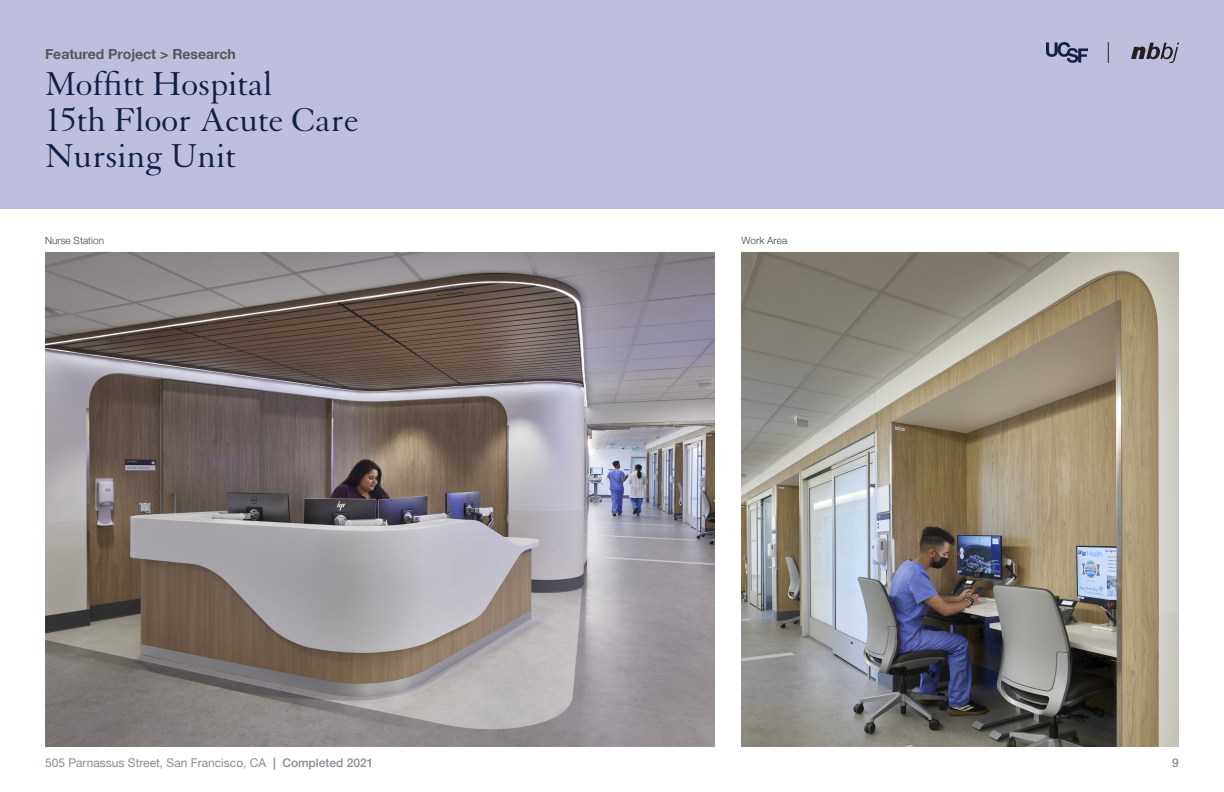
<style>
.page{position:relative;width:1224px;height:792px;background:#fff}
.page>*{position:absolute;margin:0;border:0;box-sizing:border-box;transform-origin:0 0}
.t1{font:36px/36px "Granjon LT Std";color:#101f46}
.t2{font:700 14px "Helvetica Neue";color:#555759}
.t3{font:12px "Helvetica Neue";color:#878d96}
.t4{font:500 12px "Helvetica Neue";color:#878d96}
.Body_Copy_Light{font:300 10px "Helvetica Neue";letter-spacing:.005em;color:#3e3e3f}
.s1{font-weight:500}
</style>
<div class="page">
<div style="left:0;top:0;width:1224px;height:209px;background:#bfbede"></div>
<img style="left:1046px;top:42px;width:41px;height:20px">
<svg style="left:1131px;top:43px;width:48px;height:20px"></svg>
<svg style="left:1108px;top:42px;width:1px;height:21px"></svg>
<img style="left:741px;top:252px;width:438px;height:495px">
<img style="left:45px;top:252px;width:670px;height:495px">
<p class="t2" style="left:45px;top:43px;width:192px">Featured Project &gt; Research</p>
<h1 class="t1" style="left:45px;top:66px;width:315px">Moffitt Hospital<br>15th Floor Acute Care<br>Nursing Unit</h1>
<p class="Body_Copy_Light" style="left:45px;top:232px;width:61px">Nurse Station</p>
<p class="Body_Copy_Light" style="left:742px;top:232px;width:47px">Work Area</p>
<p class="t3" style="left:45px;top:754px;width:330px">505 Parnassus Street, San Francisco, CA <span class="s1">| Completed 2021</span></p>
<p class="t4" style="left:1172px;top:753px;width:8px">9</p>
</div>
